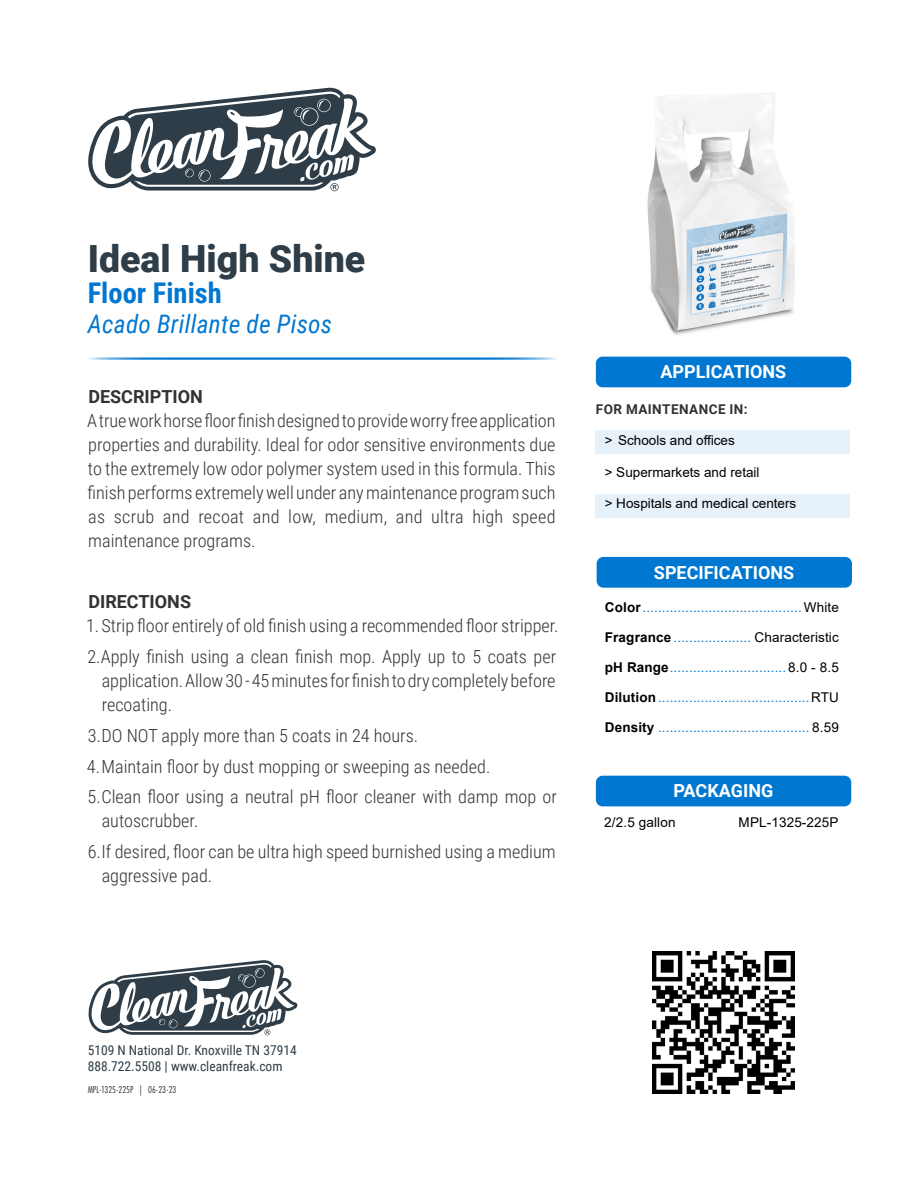
<style>
.page{position:relative;width:918px;height:1188px;background:#fff}
.page>*{position:absolute;margin:0;border:0;box-sizing:border-box;transform-origin:0 0}
.t1{font:900 37.5px "Roboto";color:#2e3d47}
.t2{font:700 28.5px "Roboto Condensed";color:#0077d0}
.t3{font:italic 25.5px "Roboto Condensed";letter-spacing:.01em;color:#0077d0}
.t4{font:300 18px/24px "Roboto Condensed";color:#313232;text-align:justify}
.t5{font:700 18px "Roboto";color:#fff}
.t6{font:700 18px "Roboto";color:#313232}
.t7{font:13.5px "Arial";letter-spacing:.01em;color:#0077d0}
.t8{font:13.5px "Arial";color:#000}
.t9{font:13.5px "Roboto Condensed";color:#2e3d47}
.t10{font:700 13.5px "Roboto";letter-spacing:.035em;color:#313232}
.t11{font:10.5px "Futura PT Cond";color:#313232}
.s1{font-weight:700;color:#000}
.s2{color:#000}
</style>
<div class="page">
<div style="left:595px;top:430px;width:255px;height:24px;background:#e6f1fa"></div>
<div style="left:595px;top:494px;width:255px;height:24px;background:#e6f1fa"></div>
<svg style="left:88px;top:88px;width:288px;height:103px"></svg>
<svg style="left:89px;top:960px;width:208px;height:75px"></svg>
<img style="left:647px;top:93px;width:148px;height:242px">
<div style="left:596px;top:776px;width:255px;height:30px;background:#0077d0;border-radius:7px"></div>
<div style="left:597px;top:557px;width:255px;height:31px;background:#0077d0;border-radius:7px"></div>
<div style="left:596px;top:357px;width:255px;height:30px;background:#0077d0;border-radius:7px"></div>
<hr style="left:88px;top:357px;width:468px;height:3px;background:#0077d0">
<img style="left:652px;top:952px;width:142px;height:142px">
<p class="t1" style="left:88px;top:232px;width:279px">Ideal High Shine</p>
<p class="t2" style="left:88px;top:273px;width:136px">Floor Finish</p>
<p class="t3" style="left:88px;top:306px;width:246px">Acado Brillante de Pisos</p>
<p class="t6" style="left:88px;top:384px;width:116px">DESCRIPTION</p>
<p class="t4" style="left:87px;top:408px;width:470px">A true work horse floor finish designed to provide worry free application properties and durability. Ideal for odor sensitive environments due to the extremely low odor polymer system used in this formula. This finish performs extremely well under any maintenance program such as scrub and recoat and low, medium, and ultra high speed maintenance programs.</p>
<p class="t6" style="left:88px;top:589px;width:104px">DIRECTIONS</p>
<p class="t4" style="left:86px;top:613px;width:474px">1.Strip floor entirely of old finish using a recommended floor stripper.</p>
<p class="t4" style="left:102px;top:644px;width:456px;text-indent:-14px">2.Apply finish using a clean finish mop. Apply up to 5 coats per application. Allow 30 - 45 minutes for finish to dry completely before recoating.</p>
<p class="t4" style="left:88px;top:723px;width:332px">3.DO NOT apply more than 5 coats in 24 hours.</p>
<p class="t4" style="left:87px;top:753px;width:405px">4.Maintain floor by dust mopping or sweeping as needed.</p>
<p class="t4" style="left:102px;top:784px;width:457px;text-indent:-14px">5.Clean floor using a neutral pH floor cleaner with damp mop or autoscrubber.</p>
<p class="t4" style="left:102px;top:839px;width:455px;text-indent:-14px">6.If desired, floor can be ultra high speed burnished using a medium aggressive pad.</p>
<p class="t5" style="left:661px;top:359px;width:127px">APPLICATIONS</p>
<p class="t10" style="left:596px;top:399px;width:153px">FOR MAINTENANCE IN:</p>
<p class="t8" style="left:605px;top:431px;width:132px">&gt; Schools and offices</p>
<p class="t8" style="left:605px;top:463px;width:156px">&gt; Supermarkets and retail</p>
<p class="t8" style="left:605px;top:494px;width:193px">&gt; Hospitals and medical centers</p>
<p class="t5" style="left:654px;top:560px;width:142px">SPECIFICATIONS</p>
<p class="t7" style="left:605px;top:598px;width:235px"><span class="s1">Color</span>.........................................<span class="s2">White</span></p>
<p class="t7" style="left:605px;top:628px;width:235px"><span class="s1">Fragrance</span> .................... <span class="s2">Characteristic</span></p>
<p class="t7" style="left:605px;top:658px;width:236px"><span class="s1">pH Range</span>.............................. <span class="s2">8.0 - 8.5</span></p>
<p class="t7" style="left:605px;top:688px;width:235px"><span class="s1">Dilution</span>.......................................<span class="s2">RTU</span></p>
<p class="t7" style="left:605px;top:718px;width:235px"><span class="s1">Density</span> ....................................... <span class="s2">8.59</span></p>
<p class="t5" style="left:673px;top:778px;width:101px">PACKAGING</p>
<p class="t8" style="left:604px;top:813px;width:73px">2/2.5 gallon</p>
<p class="t8" style="left:739px;top:813px;width:101px">MPL-1325-225P</p>
<p class="t9" style="left:88px;top:1040px;width:211px">5109 N National Dr. Knoxville TN 37914</p>
<p class="t9" style="left:88px;top:1057px;width:196px">888.722.5508 | www.cleanfreak.com</p>
<p class="t11" style="left:88px;top:1084px;width:90px">MPL-1325-225P | 06-23-23</p>
</div>
